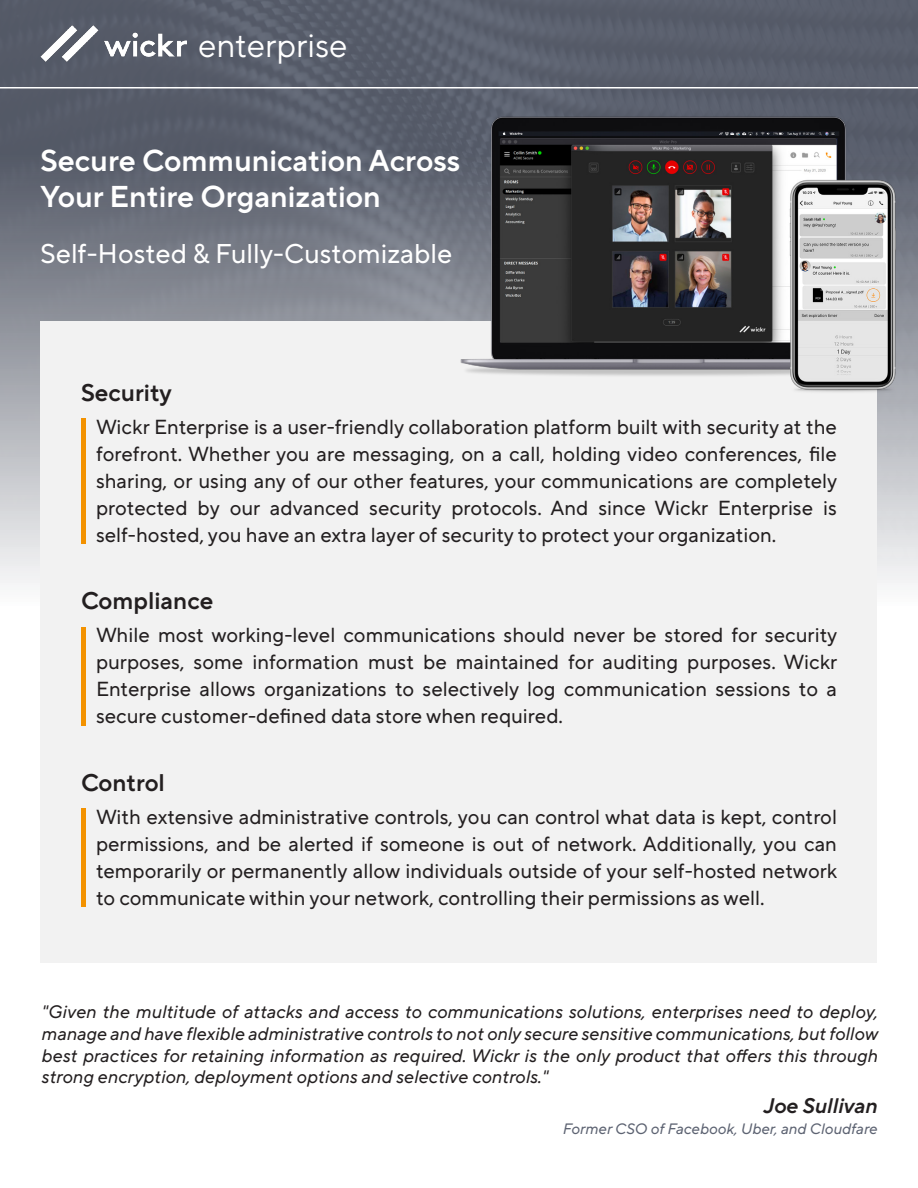
<style>
.page{position:relative;width:918px;height:1188px;background:#fff}
.page>*{position:absolute;margin:0;border:0;box-sizing:border-box;transform-origin:0 0}
.t1{font:33px "TT Norms Pro";color:#fff}
.t2{font:600 30px/36px "TT Norms Pro";color:#fff}
.t3{font:27px "TT Norms Pro";color:#fff}
.t4{font:600 24px "TT Norms Pro";color:#231f20}
.t5{font:italic 600 21px "TT Norms Pro";color:#231f20}
.t6{font:20.25px/27px "TT Norms Pro";color:#231f20;text-align:justify}
.t7{font:italic 18px/21.6px "TT Norms Pro";color:#231f20;text-align:justify}
.t8{font:italic 15px "TT Norms Pro";color:#5d6372}
</style>
<div class="page">
<svg style="left:0;top:0;width:918px;height:583px;background:#6c717d"></svg>
<div style="left:40px;top:321px;width:838px;height:642px;background:#f2f2f2"></div>
<hr style="left:0;top:87px;width:918px;height:1px;background:#fff">
<img style="left:446px;top:108px;width:465px;height:294px">
<img style="left:40px;top:24px;width:147px;height:39px">
<div style="left:81px;top:418px;width:5px;height:126px;background:#f39200"></div>
<div style="left:81px;top:627px;width:5px;height:99px;background:#f39200"></div>
<div style="left:81px;top:808px;width:5px;height:100px;background:#f39200"></div>
<h1 class="t1" style="left:198px;top:22px;width:151px">enterprise</h1>
<h2 class="t2" style="left:40px;top:140px;width:421px">Secure Communication Across<br>Your Entire Organization</h2>
<h3 class="t3" style="left:41px;top:234px;width:413px">Self-Hosted &amp; Fully-Customizable</h3>
<p class="t4" style="left:81px;top:375px;width:92px">Security</p>
<p class="t6" style="left:96px;top:412px;width:743px">Wickr Enterprise is a user-friendly collaboration platform built with security at the forefront. Whether you are messaging, on a call, holding video conferences, file sharing, or using any of our other features, your communications are completely protected by our advanced security protocols. And since Wickr Enterprise is self-hosted, you have an extra layer of security to protect your organization.</p>
<p class="t4" style="left:81px;top:583px;width:134px">Compliance</p>
<p class="t6" style="left:96px;top:620px;width:743px">While most working-level communications should never be stored for security purposes, some information must be maintained for auditing purposes. Wickr Enterprise allows organizations to selectively log communication sessions to a secure customer-defined data store when required.</p>
<p class="t4" style="left:81px;top:765px;width:86px">Control</p>
<p class="t6" style="left:96px;top:801px;width:743px">With extensive administrative controls, you can control what data is kept, control permissions, and be alerted if someone is out of network. Additionally, you can temporarily or permanently allow individuals outside of your self-hosted network to communicate within your network, controlling their permissions as well.</p>
<p class="t7" style="left:41px;top:1000px;width:838px">"Given the multitude of attacks and access to communications solutions, enterprises need to deploy, manage and have flexible administrative controls to not only secure sensitive communications, but follow best practices for retaining information as required. Wickr is the only product that offers this through strong encryption, deployment options and selective controls."</p>
<p class="t5" style="left:763px;top:1090px;width:116px">Joe Sullivan</p>
<p class="t8" style="left:562px;top:1118px;width:316px">Former CSO of Facebook, Uber, and Cloudfare</p>
</div>
